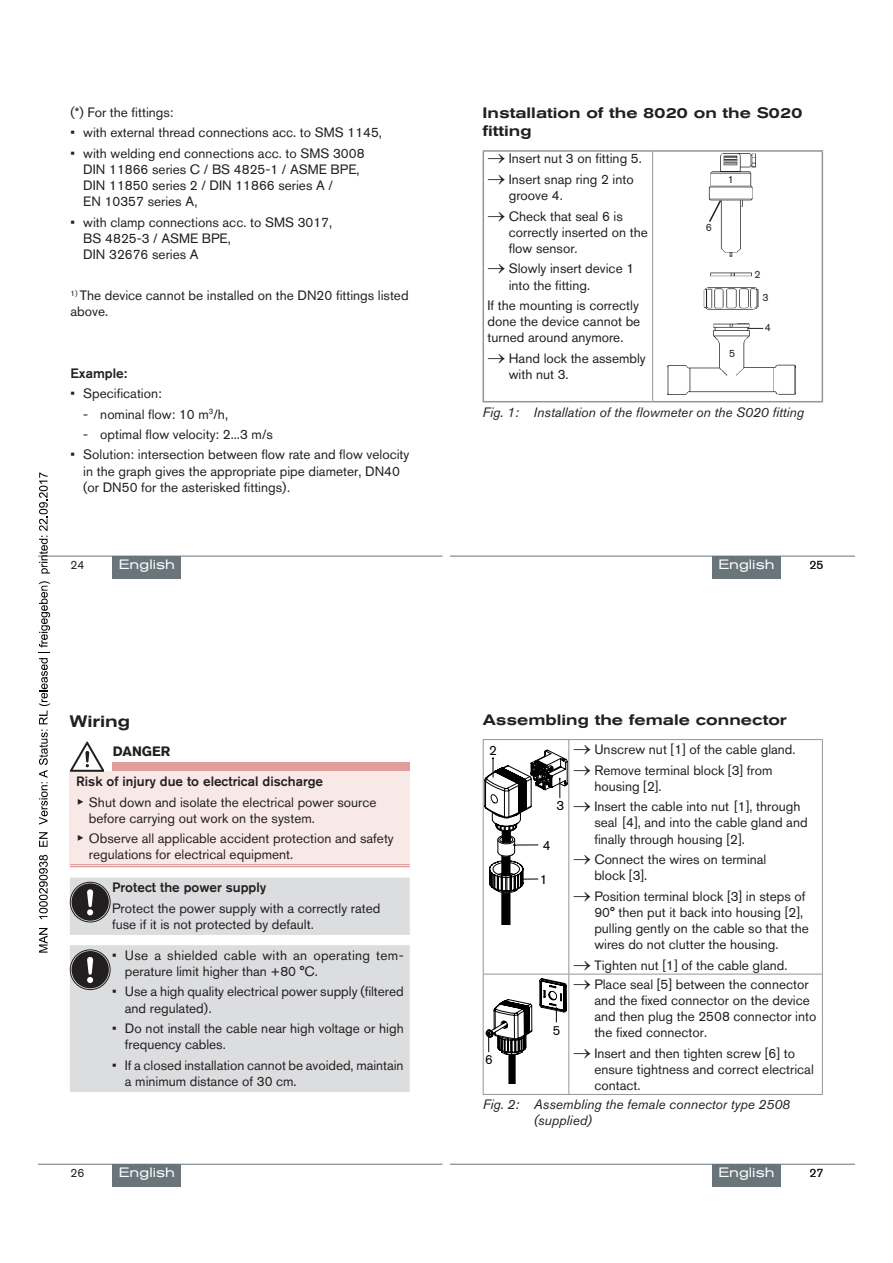
<style>
.page{position:relative;width:893px;height:1263px;background:#fff}
.page>*{position:absolute;margin:0;border:0;box-sizing:border-box;transform-origin:0 0}
.t1{font:500 expanded 16.5px "Akzidenz Grotesk BQ";color:#231f20}
.t2{font:500 expanded 15px/18px "Akzidenz Grotesk BQ";color:#231f20}
.t3{font:13.5px/16.2px "Akzidenz Grotesk BQ";color:#231f20}
.t4{font:italic 13.5px/16.2px "Akzidenz Grotesk BQ";color:#231f20}
.t5{font:13.5px/16.2px "Akzidenz Grotesk BQ";letter-spacing:.025em;color:#231f20}
.t6{font:500 13.5px "Akzidenz Grotesk BQ";color:#231f20}
.t7{font:expanded 13.5px "Akzidenz Grotesk BQ";color:#fff}
.t8{font:700 13.5px "Akzidenz Grotesk BQ";color:#231f20}
.t9{font:13.35px "Akzidenz Grotesk BQ";color:#000}
.t10{font:13.05px "Akzidenz Grotesk BQ";color:#000}
.t11{font:12px "Akzidenz Grotesk BQ";color:#231f20}
.t12{font:10.5px "Akzidenz Grotesk BQ";color:#231f20}
.s1{font-weight:500}
.s2{font-family:"Arial Unicode MS"}
</style>
<div class="page">
<hr style="left:38px;top:556px;width:404px;height:1px;background:#6a747b">
<div style="left:113px;top:556px;width:68px;height:22px;background:#6a747b"></div>
<hr style="left:652px;top:152px;width:1px;height:249px;background:#939598">
<hr style="left:483px;top:150px;width:170px;height:2px;background:#939598">
<hr style="left:483px;top:152px;width:1px;height:249px;background:#939598">
<hr style="left:653px;top:150px;width:170px;height:2px;background:#939598">
<hr style="left:822px;top:152px;width:1px;height:249px;background:#939598">
<hr style="left:483px;top:401px;width:170px;height:1px;background:#939598">
<hr style="left:653px;top:401px;width:170px;height:1px;background:#939598">
<img style="left:668px;top:153px;width:128px;height:242px">
<svg style="left:748px;top:328px;width:15px;height:1px"></svg>
<svg style="left:708px;top:199px;width:14px;height:25px"></svg>
<hr style="left:451px;top:556px;width:404px;height:1px;background:#6a747b">
<div style="left:712px;top:556px;width:68px;height:22px;background:#6a747b"></div>
<div style="left:113px;top:762px;width:297px;height:9px;background:#df9e9c"></div>
<div style="left:70px;top:771px;width:340px;height:95px;background:#f8e9e7"></div>
<hr style="left:70px;top:864px;width:43px;height:3px;background:#fff">
<hr style="left:113px;top:864px;width:297px;height:3px;background:#fff">
<hr style="left:70px;top:864px;width:43px;height:1px;background:#df9e9c">
<hr style="left:70px;top:866px;width:43px;height:1px;background:#df9e9c">
<hr style="left:113px;top:864px;width:297px;height:1px;background:#df9e9c">
<hr style="left:113px;top:866px;width:297px;height:1px;background:#df9e9c">
<svg style="left:70px;top:741px;width:34px;height:30px"></svg>
<svg style="left:70px;top:877px;width:340px;height:58px;background:#d1d2d4"></svg>
<div style="left:70px;top:945px;width:340px;height:147px;background:#dcdddf"></div>
<div style="left:70px;top:949px;width:41px;height:41px;border:1px solid #231f20;border-radius:50%"></div>
<div style="left:72px;top:951px;width:37px;height:37px;background:#231f20;border-radius:50%"></div>
<svg style="left:87px;top:957px;width:6px;height:26px"></svg>
<hr style="left:38px;top:1164px;width:404px;height:1px;background:#6a747b">
<div style="left:113px;top:1164px;width:68px;height:22px;background:#6a747b"></div>
<hr style="left:483px;top:739px;width:86px;height:1px;background:#939598">
<hr style="left:483px;top:740px;width:1px;height:234px;background:#939598">
<hr style="left:569px;top:739px;width:254px;height:1px;background:#939598">
<hr style="left:568px;top:740px;width:1px;height:234px;background:#939598">
<hr style="left:822px;top:740px;width:1px;height:234px;background:#939598">
<hr style="left:483px;top:974px;width:86px;height:1px;background:#939598">
<hr style="left:483px;top:974px;width:1px;height:120px;background:#939598">
<hr style="left:569px;top:974px;width:254px;height:1px;background:#939598">
<hr style="left:568px;top:974px;width:1px;height:120px;background:#939598">
<hr style="left:822px;top:974px;width:1px;height:120px;background:#939598">
<hr style="left:483px;top:1094px;width:86px;height:1px;background:#939598">
<hr style="left:569px;top:1094px;width:254px;height:1px;background:#939598">
<svg style="left:484px;top:749px;width:84px;height:175px"></svg>
<svg style="left:485px;top:978px;width:82px;height:106px"></svg>
<hr style="left:451px;top:1164px;width:404px;height:1px;background:#6a747b">
<div style="left:712px;top:1164px;width:68px;height:22px;background:#6a747b"></div>
<svg style="left:39px;top:928px;width:9px;height:25px"></svg>
<svg style="left:39px;top:855px;width:9px;height:64px"></svg>
<svg style="left:39px;top:832px;width:9px;height:15px"></svg>
<svg style="left:39px;top:581px;width:11px;height:244px"></svg>
<svg style="left:39px;top:472px;width:11px;height:101px"></svg>
<p class="t3" style="left:71px;top:104px;width:105px">(*) For the fittings:</p>
<p class="t3" style="left:71px;top:124px;width:313px">• with external thread connections acc. to SMS 1145,</p>
<p class="t3" style="left:83px;top:145px;width:283px;text-indent:-13px">• with welding end connections acc. to SMS 3008<br>DIN 11866 series C / BS 4825-1 / ASME BPE, DIN 11850 series 2 / DIN 11866 series A /<br>EN 10357 series A,</p>
<p class="t3" style="left:83px;top:214px;width:250px;text-indent:-13px">• with clamp connections acc. to SMS 3017,<br>BS 4825-3 / ASME BPE,<br>DIN 32676 series A</p>
<p class="t3" style="left:71px;top:287px;width:340px"><sup>1)</sup> The device cannot be installed on the DN20 fittings listed above.</p>
<p class="t6" style="left:71px;top:365px;width:58px">Example:</p>
<p class="t3" style="left:71px;top:385px;width:93px">• Specification:</p>
<p class="t3" style="left:83px;top:406px;width:146px">- nominal flow: 10 m<sup>3</sup>/h,</p>
<p class="t3" style="left:83px;top:426px;width:191px">- optimal flow velocity: 2...3 m/s</p>
<p class="t3" style="left:83px;top:447px;width:328px;text-indent:-13px">• Solution: intersection between flow rate and flow velocity in the graph gives the appropriate pipe diameter, DN40 (or DN50 for the asterisked fittings).</p>
<p class="t11" style="left:71px;top:558px;width:15px">24</p>
<p class="t7" style="left:119px;top:557px;width:57px">English</p>
<p class="t1" style="left:70px;top:712px;width:62px">Wiring</p>
<p class="t8" style="left:113px;top:744px;width:59px">DANGER</p>
<p class="t3" style="left:76px;top:771px;width:302px;line-height:20.4px"><span class="s1">Risk of injury due to electrical discharge<br></span><span class="s2">▶</span> Shut down and isolate the electrical power source</p>
<p class="t3" style="left:76px;top:808px;width:319px;line-height:20.4px;text-indent:13px">before carrying out work on the system.<br><span class="s2">▶</span> Observe all applicable accident protection and safety</p>
<p class="t3" style="left:89px;top:846px;width:206px">regulations for electrical equipment.</p>
<p class="t6" style="left:112px;top:879px;width:156px">Protect the power supply</p>
<p class="t3" style="left:112px;top:900px;width:270px">Protect the power supply with a correctly rated fuse if it is not protected by default.</p>
<p class="t5" style="left:125px;top:947px;width:280px;text-indent:-13px">• Use a shielded cable with an operating tem&shy;perature limit higher than +80 °C.</p>
<p class="t3" style="left:125px;top:983px;width:280px;text-indent:-13px">• Use a high quality electrical power supply (filtered and regulated).</p>
<p class="t3" style="left:125px;top:1020px;width:280px;text-indent:-13px">• Do not install the cable near high voltage or high frequency cables.</p>
<p class="t3" style="left:125px;top:1057px;width:280px;text-indent:-13px">• If a closed installation cannot be avoided, maintain a minimum distance of 30 cm.</p>
<p class="t11" style="left:71px;top:1166px;width:15px">26</p>
<p class="t7" style="left:119px;top:1165px;width:57px">English</p>
<p class="t2" style="left:483px;top:104px;width:322px">Installation of the 8020 on the S020 fitting</p>
<p class="t3" style="left:488px;top:151px;width:156px">→ Insert nut 3 on fitting 5.</p>
<p class="t3" style="left:509px;top:171px;width:126px;text-indent:-21px">→ Insert snap ring 2 into groove 4.</p>
<p class="t3" style="left:509px;top:208px;width:140px;text-indent:-21px">→ Check that seal 6 is correctly inserted on the flow sensor.</p>
<p class="t3" style="left:509px;top:260px;width:127px;text-indent:-21px">→ Slowly insert device 1 into the fitting.</p>
<p class="t3" style="left:488px;top:297px;width:154px;text-align:justify">If the mounting is correctly done the device cannot be turned around anymore.</p>
<p class="t3" style="left:509px;top:350px;width:138px;text-indent:-21px">→ Hand lock the assembly with nut 3.</p>
<p class="t12" style="left:728px;top:173px;width:8px">1</p>
<p class="t12" style="left:706px;top:221px;width:8px">6</p>
<p class="t12" style="left:755px;top:268px;width:8px">2</p>
<p class="t12" style="left:762px;top:291px;width:8px">3</p>
<p class="t12" style="left:765px;top:321px;width:8px">4</p>
<p class="t12" style="left:729px;top:347px;width:8px">5</p>
<p class="t4" style="left:483px;top:404px;width:323px">Fig. 1: Installation of the flowmeter on the S020 fitting</p>
<p class="t7" style="left:718px;top:557px;width:57px">English</p>
<p class="t11" style="left:810px;top:558px;width:15px">25</p>
<p class="t2" style="left:483px;top:711px;width:305px">Assembling the female connector</p>
<p class="t9" style="left:489px;top:743px;width:9px">2</p>
<p class="t9" style="left:557px;top:797px;width:9px">3</p>
<p class="t9" style="left:543px;top:838px;width:9px">4</p>
<p class="t9" style="left:540px;top:871px;width:9px">1</p>
<p class="t3" style="left:573px;top:741px;width:224px">→ Unscrew nut [1] of the cable gland.</p>
<p class="t3" style="left:594px;top:762px;width:180px;text-indent:-21px">→ Remove terminal block [3] from housing [2].</p>
<p class="t3" style="left:594px;top:798px;width:215px;text-indent:-21px">→ Insert the cable into nut [1], through seal [4], and into the cable gland and finally through housing [2].</p>
<p class="t3" style="left:594px;top:851px;width:174px;text-indent:-21px">→ Connect the wires on terminal block [3].</p>
<p class="t3" style="left:594px;top:888px;width:216px;text-indent:-21px">→ Position terminal block [3] in steps of 90° then put it back into housing [2], pulling gently on the cable so that the wires do not clutter the housing.</p>
<p class="t3" style="left:573px;top:957px;width:216px">→ Tighten nut [1] of the cable gland.</p>
<p class="t3" style="left:594px;top:976px;width:223px;text-indent:-21px">→ Place seal [5] between the connector and the fixed connector on the device and then plug the 2508 connector into the fixed connector.</p>
<p class="t3" style="left:594px;top:1045px;width:221px;text-indent:-21px">→ Insert and then tighten screw [6] to ensure tightness and correct electrical contact.</p>
<p class="t4" style="left:534px;top:1096px;width:258px;text-indent:-51px">Fig. 2: Assembling the female connector type 2508 (supplied)</p>
<p class="t7" style="left:718px;top:1165px;width:57px">English</p>
<p class="t11" style="left:810px;top:1166px;width:15px">27</p>
<p class="t10" style="left:553px;top:1023px;width:9px">5</p>
<p class="t10" style="left:485px;top:1051px;width:9px">6</p>
</div>
